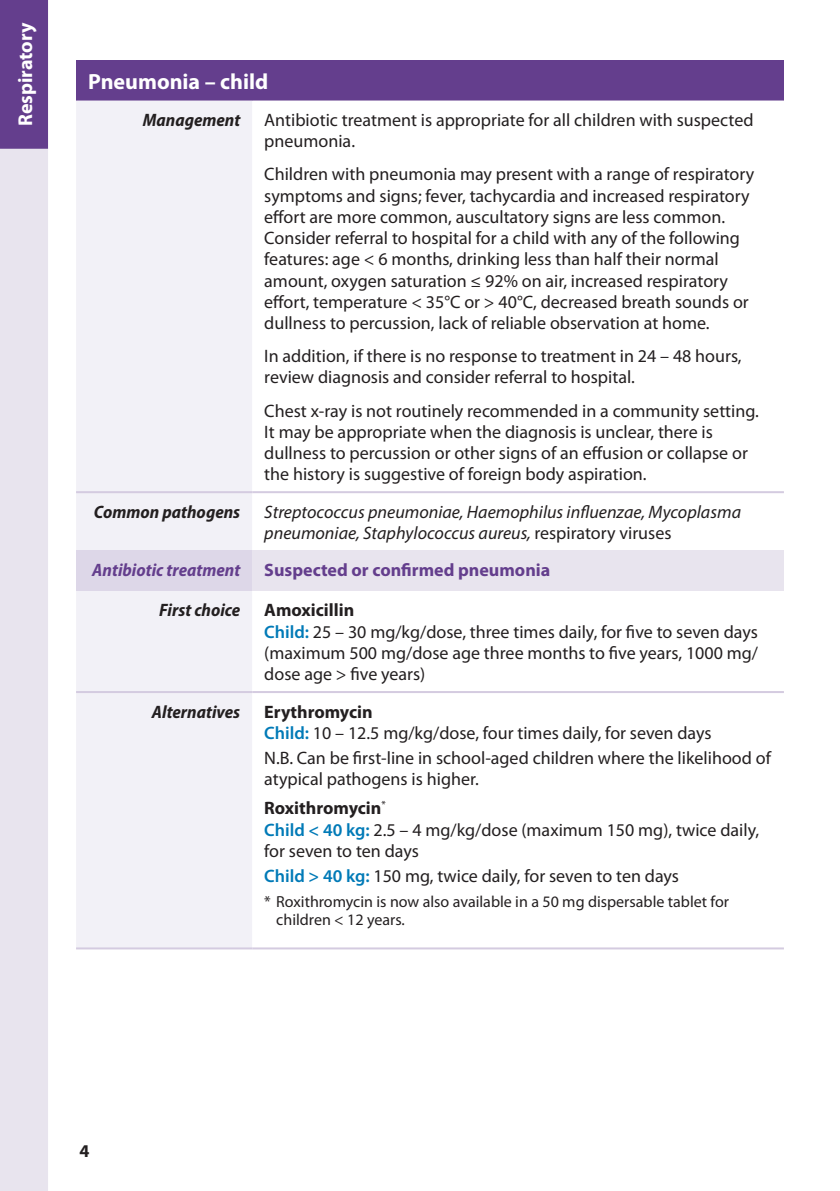
<style>
.page{position:relative;width:840px;height:1191px;background:#fff}
.page>*{position:absolute;margin:0;border:0;box-sizing:border-box;transform-origin:0 0}
.t1{font:700 22px "Myriad Pro";color:#fff}
.t2{font:700 20px "Myriad Pro";color:#fff}
.Body{font:18px/21.2px "Myriad Pro";color:#231f20}
.Body-2{font:italic 18px/21.2px "Myriad Pro";color:#231f20}
.Row_Heading{font:italic 700 semi-condensed 18px "Myriad Pro";color:#231f20}
.Body-3{font:700 18px "Myriad Pro";color:#231f20}
.Row_Heading-2{font:700 18px "Myriad Pro";color:#643e8d}
.Row_Heading-3{font:italic 700 semi-condensed 18px "Myriad Pro";color:#643e8d}
.Body-4{font:16px/18px "Myriad Pro";color:#231f20}
.s1{font-style:normal}
.s2{font-weight:600;color:#007ab7}
</style>
<div class="page">
<div style="left:76px;top:60px;width:707px;height:40px;background:#643e8d"></div>
<div style="left:76px;top:100px;width:176px;height:847px;background:#f2f1f7"></div>
<div style="left:76px;top:551px;width:176px;height:40px;background:#ddd7e8"></div>
<div style="left:252px;top:551px;width:531px;height:40px;background:#e8e4ee"></div>
<hr style="left:76px;top:491px;width:176px;height:2px;background:#d4cbe0">
<hr style="left:252px;top:491px;width:531px;height:2px;background:#d4cbe0">
<hr style="left:76px;top:691px;width:176px;height:2px;background:#d4cbe0">
<hr style="left:252px;top:691px;width:531px;height:2px;background:#d4cbe0">
<hr style="left:76px;top:947px;width:176px;height:2px;background:#d4cbe0">
<hr style="left:252px;top:947px;width:531px;height:2px;background:#d4cbe0">
<div style="left:0;top:0;width:48px;height:149px;background:#643e8d"></div>
<div style="left:0;top:149px;width:48px;height:1042px;background:#e8e4ee"></div>
<p class="t2" style="left:12px;top:126px;width:105px;rotate:-90deg">Respiratory</p>
<p class="t1" style="left:88px;top:67px;width:181px">Pneumonia – child</p>
<p class="Row_Heading" style="left:143px;top:110px;width:99px">Management</p>
<p class="Body" style="left:264px;top:109px;width:490px">Antibiotic treatment is appropriate for all children with suspected pneumonia.</p>
<p class="Body" style="left:264px;top:163px;width:491px">Children with pneumonia may present with a range of respiratory symptoms and signs; fever, tachycardia and increased respiratory effort are more common, auscultatory signs are less common.<br>Consider referral to hospital for a child with any of the following features: age &lt; 6 months, drinking less than half their normal amount, oxygen saturation ≤ 92% on air, increased respiratory effort, temperature &lt; 35°C or &gt; 40°C, decreased breath sounds or dullness to percussion, lack of reliable observation at home.</p>
<p class="Body" style="left:264px;top:345px;width:478px">In addition, if there is no response to treatment in 24 – 48 hours, review diagnosis and consider referral to hospital.</p>
<p class="Body" style="left:264px;top:399px;width:496px">Chest x-ray is not routinely recommended in a community setting.<br>It may be appropriate when the diagnosis is unclear, there is dullness to percussion or other signs of an effusion or collapse or the history is suggestive of foreign body aspiration.</p>
<p class="Row_Heading" style="left:94px;top:502px;width:148px">Common pathogens</p>
<p class="Body-2" style="left:264px;top:501px;width:478px">Streptococcus pneumoniae, Haemophilus influenzae, Mycoplasma pneumoniae, Staphylococcus aureus, <span class="s1">respiratory viruses</span></p>
<p class="Row_Heading-3" style="left:92px;top:560px;width:149px">Antibiotic treatment</p>
<p class="Row_Heading-2" style="left:264px;top:558px;width:287px">Suspected or confirmed pneumonia</p>
<p class="Row_Heading" style="left:159px;top:600px;width:82px">First choice</p>
<p class="Body-3" style="left:264px;top:598px;width:91px">Amoxicillin</p>
<p class="Body" style="left:264px;top:620px;width:495px;text-align:justify"><span class="s2">Child:</span> 25 – 30 mg/kg/dose, three times daily, for five to seven days (maximum 500 mg/dose age three months to five years, 1000 mg/ dose age &gt; five years)</p>
<p class="Row_Heading" style="left:152px;top:701px;width:90px">Alternatives</p>
<p class="Body-3" style="left:264px;top:699px;width:110px">Erythromycin</p>
<p class="Body" style="left:264px;top:722px;width:448px"><span class="s2">Child:</span> 10 – 12.5 mg/kg/dose, four times daily, for seven days</p>
<p class="Body" style="left:264px;top:747px;width:508px">N.B. Can be first-line in school-aged children where the likelihood of atypical pathogens is higher.</p>
<p class="Body-3" style="left:264px;top:796px;width:123px">Roxithromycin<sup>*</sup></p>
<p class="Body" style="left:264px;top:818px;width:496px"><span class="s2">Child &lt; 40 kg:</span> 2.5 – 4 mg/kg/dose (maximum 150 mg), twice daily, for seven to ten days</p>
<p class="Body" style="left:264px;top:865px;width:416px"><span class="s2">Child &gt; 40 kg:</span> 150 mg, twice daily, for seven to ten days</p>
<p class="Body-4" style="left:276px;top:892px;width:454px;text-indent:-12px">* Roxithromycin is now also available in a 50 mg dispersable tablet for children &lt; 12 years.</p>
<p class="Body-3" style="left:80px;top:1139px;width:11px">4</p>
</div>
